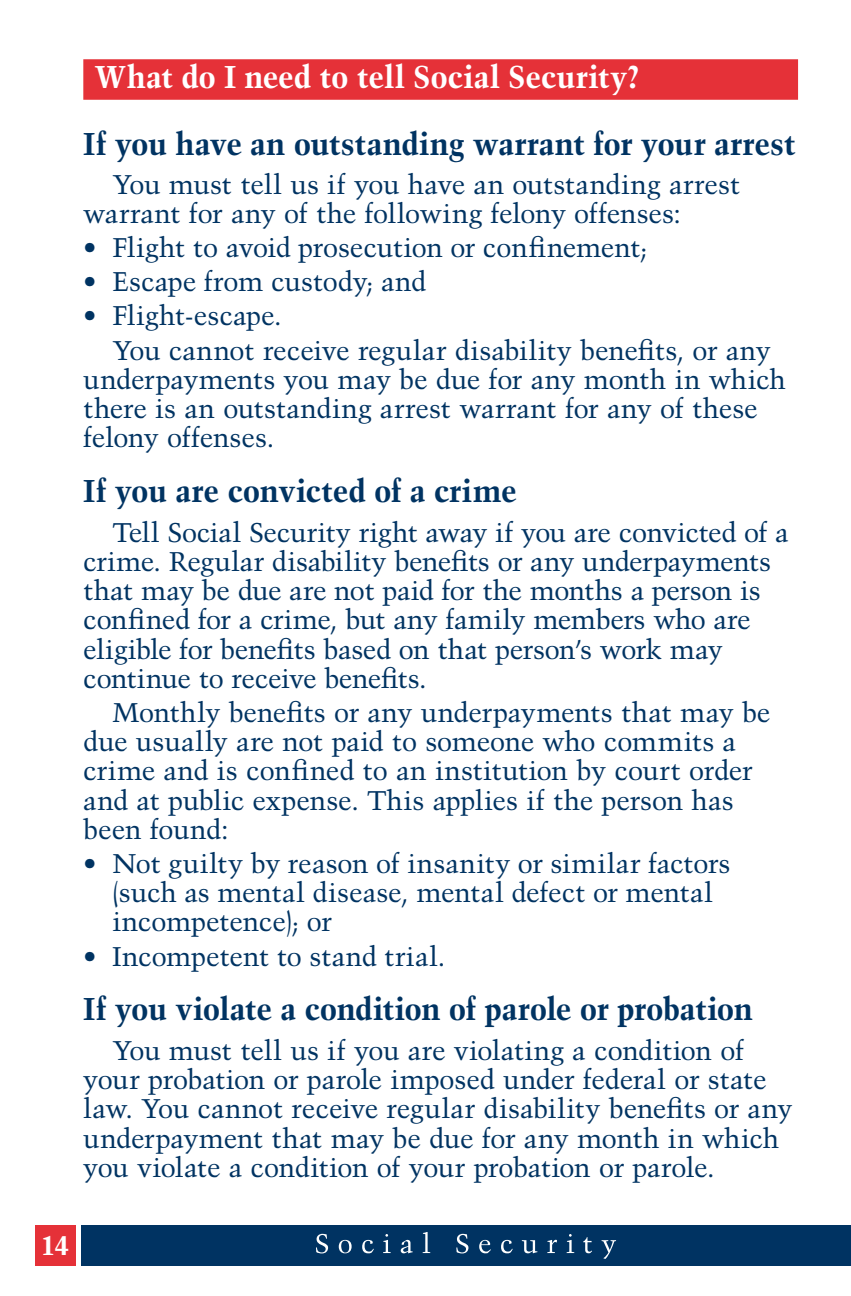
<style>
.page{position:relative;width:851px;height:1296px;background:#fff}
.page>*{position:absolute;margin:0;border:0;box-sizing:border-box;transform-origin:0 0}
.Header2{font:700 31.5px "Trump Mediaeval";letter-spacing:-.015em;color:#003362}
.Header1_1line{font:700 31.5px "Trump Mediaeval";letter-spacing:-.01em;color:#fff}
.paragraph{font:27px/29.2px "Trump Mediaeval";letter-spacing:-.01em;color:#003362}
._1st_bullet{font:27px/29.2px "Trump Mediaeval";letter-spacing:-.005em;color:#003362}
.t1{font:700 27px "Trump Mediaeval";color:#fff}
</style>
<div class="page">
<div style="left:35px;top:1225px;width:40px;height:41px;background:#e53138"></div>
<div style="left:81px;top:1225px;width:769px;height:41px;background:#003362"></div>
<svg style="left:316px;top:1232px;width:300px;height:27px"></svg>
<div style="left:83px;top:59px;width:715px;height:41px;background:#e53138"></div>
<h1 class="Header1_1line" style="left:95px;top:58px;width:547px">What do I need to tell Social Security?</h1>
<h1 class="Header2" style="left:83px;top:124px;width:714px">If you have an outstanding warrant for your arrest</h1>
<p class="paragraph" style="left:83px;top:170px;width:658px;text-indent:29px">You must tell us if you have an outstanding arrest warrant for any of the following felony offenses:</p>
<p class="paragraph" style="left:83px;top:230px;width:15px;line-height:34.2px;text-align:justify">• • •</p>
<p class="_1st_bullet" style="left:112px;top:233px;width:536px">Flight to avoid prosecution or confinement;</p>
<p class="_1st_bullet" style="left:112px;top:267px;width:315px">Escape from custody; and</p>
<p class="_1st_bullet" style="left:112px;top:301px;width:171px">Flight-escape.</p>
<p class="paragraph" style="left:83px;top:335px;width:704px;text-indent:29px">You cannot receive regular disability benefits, or any underpayments you may be due for any month in which there is an outstanding arrest warrant for any of these felony offenses.</p>
<h1 class="Header2" style="left:83px;top:471px;width:435px">If you are convicted of a crime</h1>
<p class="paragraph" style="left:83px;top:517px;width:707px;text-indent:29px">Tell Social Security right away if you are convicted of a crime. Regular disability benefits or any underpayments that may be due are not paid for the months a person is confined for a crime, but any family members who are eligible for benefits based on that person’s work may continue to receive benefits.</p>
<p class="paragraph" style="left:83px;top:697px;width:688px;text-indent:29px">Monthly benefits or any underpayments that may be due usually are not paid to someone who commits a crime and is confined to an institution by court order and at public expense. This applies if the person has been found:</p>
<p class="_1st_bullet" style="left:112px;top:849px;width:619px">Not guilty by reason of insanity or similar factors (such as mental disease, mental defect or mental incompetence); or</p>
<p class="_1st_bullet" style="left:112px;top:941px;width:334px">Incompetent to stand trial.</p>
<h1 class="Header2" style="left:83px;top:990px;width:671px">If you violate a condition of parole or probation</h1>
<p class="paragraph" style="left:83px;top:1035px;width:710px;text-indent:29px">You must tell us if you are violating a condition of your probation or parole imposed under federal or state law. You cannot receive regular disability benefits or any underpayment that may be due for any month in which you violate a condition of your probation or parole.</p>
<p class="paragraph" style="left:83px;top:849px;width:15px">•</p>
<p class="paragraph" style="left:83px;top:941px;width:15px">•</p>
<p class="t1" style="left:41px;top:1228px;width:30px">14</p>
</div>
